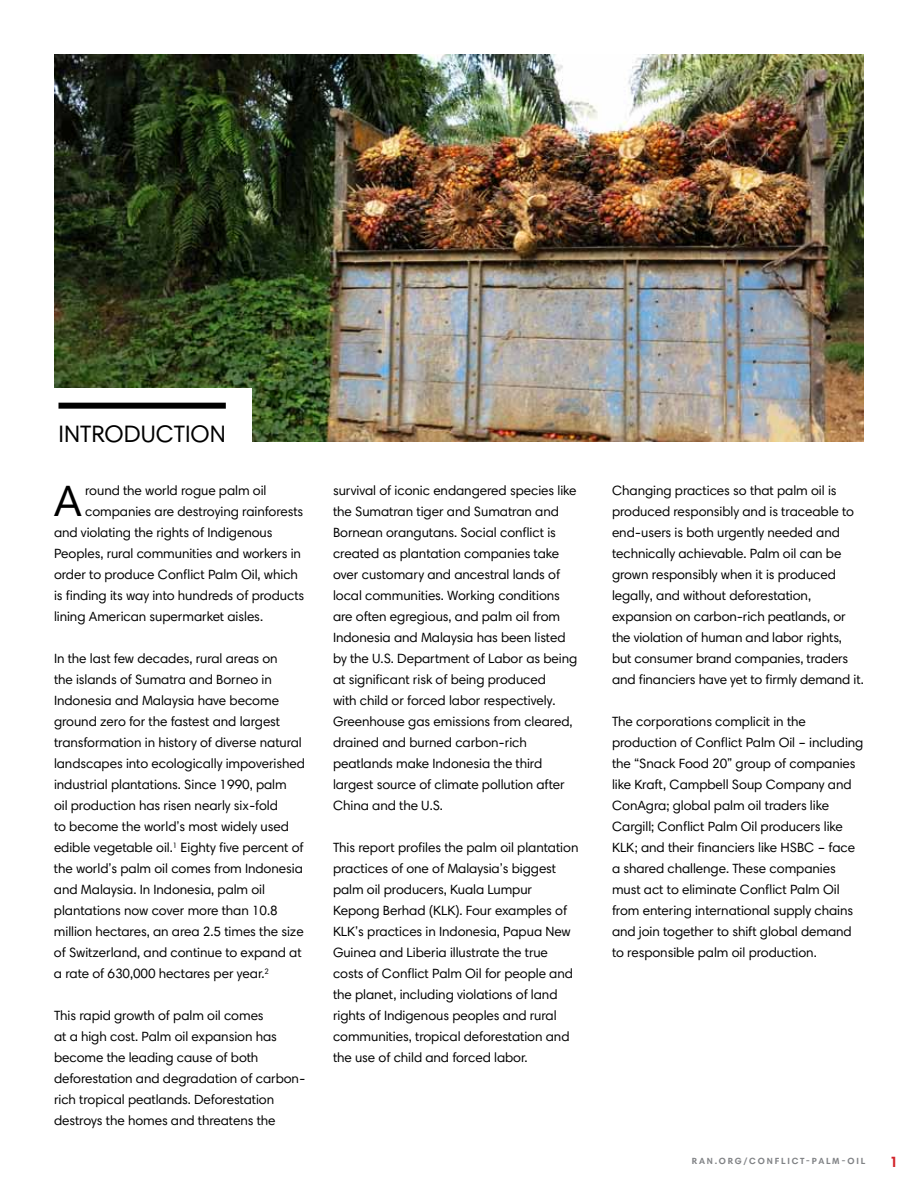
<style>
.page{position:relative;width:918px;height:1188px;background:#fff}
.page>*{position:absolute;margin:0;border:0;box-sizing:border-box;transform-origin:0 0}
.t1{font:44.25px "Harmonia Sans Std";color:#000}
.t2{font:24px "Harmonia Sans Std";color:#000}
.t3{font:700 15px "Harmonia Sans Std";color:#d2232a}
.t4{font:13.5px/21px "Harmonia Sans Std";letter-spacing:-.005em;color:#000}
.t5{font:700 9px "Harmonia Sans Std";color:#808285}
</style>
<div class="page">
<img style="left:54px;top:54px;width:810px;height:388px">
<div style="left:27px;top:388px;width:224px;height:80px;background:#fff"></div>
<div style="left:58px;top:403px;width:168px;height:6px;background:#000"></div>
<h2 class="t2" style="left:58px;top:419px;width:15px">introduction</h2>
<h1 class="t1" style="left:54px;top:474px;width:30px">A</h1>
<p class="t4" style="left:85px;top:480px;width:183px">round the world rogue palm oil</p>
<p class="t4" style="left:85px;top:501px;width:220px">companies are destroying rainforests</p>
<p class="t4" style="left:54px;top:522px;width:220px">and violating the rights of Indigenous</p>
<p class="t4" style="left:54px;top:543px;width:249px">Peoples, rural communities and workers in</p>
<p class="t4" style="left:54px;top:564px;width:246px">order to produce Conflict Palm Oil, which</p>
<p class="t4" style="left:54px;top:585px;width:252px">is finding its way into hundreds of products</p>
<p class="t4" style="left:54px;top:606px;width:211px">lining American supermarket aisles.</p>
<p class="t4" style="left:54px;top:648px;width:253px">In the last few decades, rural areas on<br>the islands of Sumatra and Borneo in Indonesia and Malaysia have become ground zero for the fastest and largest transformation in history of diverse natural landscapes into ecologically impoverished industrial plantations. Since 1990, palm<br>oil production has risen nearly six-fold<br>to become the world’s most widely used edible vegetable oil.<sup>1</sup> Eighty five percent of the world’s palm oil comes from Indonesia and Malaysia. In Indonesia, palm oil plantations now cover more than 10.8 million hectares, an area 2.5 times the size of Switzerland, and continue to expand at a rate of 630,000 hectares per year.<sup>2</sup></p>
<p class="t4" style="left:54px;top:1005px;width:253px">This rapid growth of palm oil comes<br>at a high cost. Palm oil expansion has become the leading cause of both deforestation and degradation of carbon&shy;rich tropical peatlands. Deforestation destroys the homes and threatens the</p>
<p class="t4" style="left:333px;top:480px;width:246px">survival of iconic endangered species like the Sumatran tiger and Sumatran and Bornean orangutans. Social conflict is created as plantation companies take over customary and ancestral lands of local communities. Working conditions are often egregious, and palm oil from Indonesia and Malaysia has been listed by the U.S. Department of Labor as being at significant risk of being produced<br>with child or forced labor respectively.<br>Greenhouse gas emissions from cleared, drained and burned carbon-rich peatlands make Indonesia the third largest source of climate pollution after China and the U.S.</p>
<p class="t4" style="left:333px;top:837px;width:247px">This report profiles the palm oil plantation practices of one of Malaysia’s biggest palm oil producers, Kuala Lumpur Kepong Berhad (KLK). Four examples of KLK’s practices in Indonesia, Papua New Guinea and Liberia illustrate the true costs of Conflict Palm Oil for people and the planet, including violations of land rights of Indigenous peoples and rural communities, tropical deforestation and the use of child and forced labor.</p>
<p class="t4" style="left:612px;top:480px;width:253px">Changing practices so that palm oil is produced responsibly and is traceable to end-users is both urgently needed and technically achievable. Palm oil can be grown responsibly when it is produced legally, and without deforestation, expansion on carbon-rich peatlands, or the violation of human and labor rights, but consumer brand companies, traders and financiers have yet to firmly demand it.</p>
<p class="t4" style="left:612px;top:711px;width:253px">The corporations complicit in the production of Conflict Palm Oil – including the “Snack Food 20” group of companies like Kraft, Campbell Soup Company and ConAgra; global palm oil traders like Cargill; Conflict Palm Oil producers like KLK; and their financiers like HSBC – face a shared challenge. These companies must act to eliminate Conflict Palm Oil from entering international supply chains and join together to shift global demand to responsible palm oil production.</p>
<p class="t5" style="left:692px;top:1155px;width:66px">RAN .OR G/CONFLICT</p>
<p class="t5" style="left:806px;top:1155px;width:14px">-PALM</p>
<p class="t5" style="left:842px;top:1155px;width:13px">-OIL</p>
<p class="t3" style="left:890px;top:1152px;width:10px">1</p>
</div>
